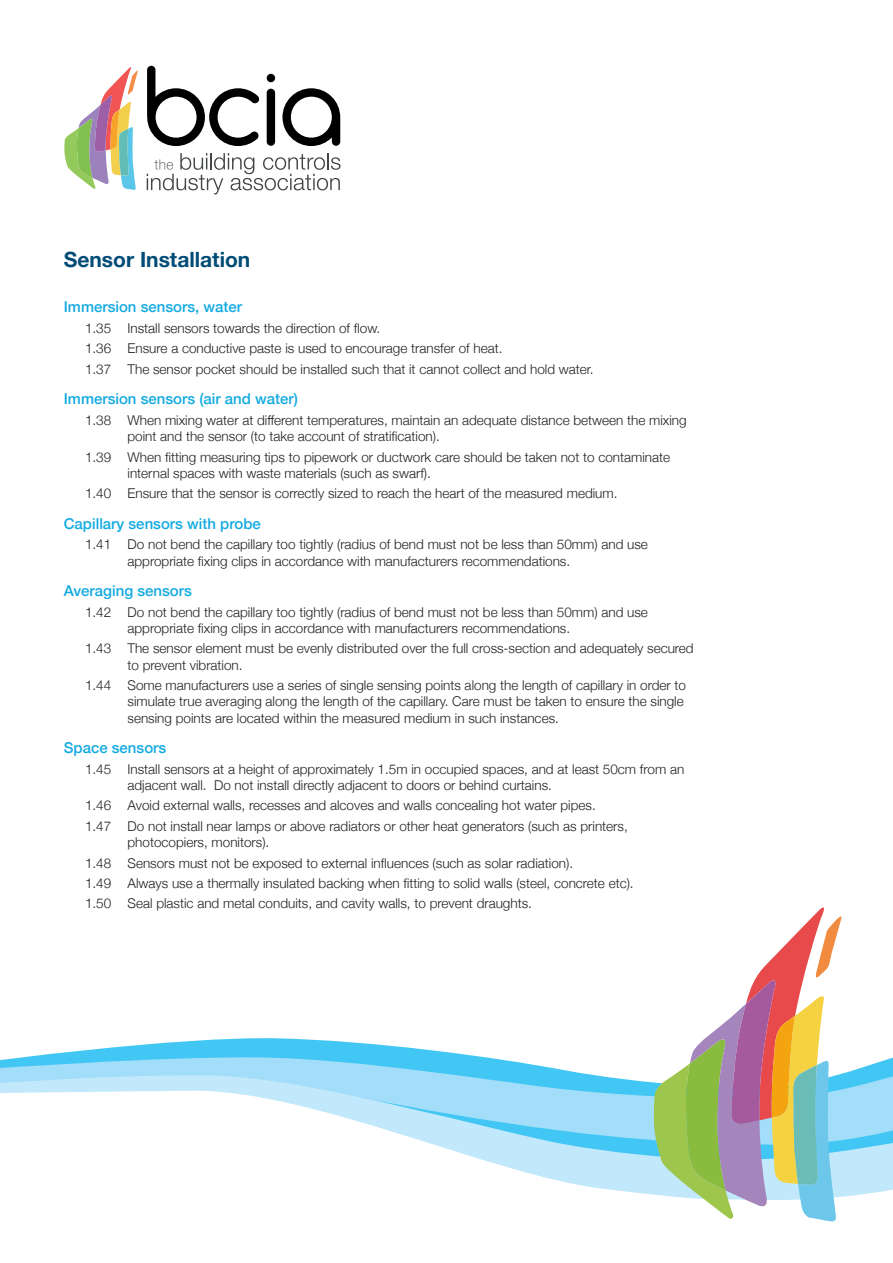
<style>
.page{position:relative;width:893px;height:1263px;background:#fff}
.page>*{position:absolute;margin:0;border:0;box-sizing:border-box;transform-origin:0 0}
.t1{font:700 21px "Helvetica Neue";color:#004c76}
.t2{font:500 15px "Helvetica Neue";color:#14aae2}
.t3{font:300 13.5px/16.2px "Helvetica Neue";color:#221f1f}
</style>
<div class="page">
<svg style="left:64px;top:67px;width:74px;height:123px"></svg>
<svg style="left:147px;top:66px;width:113px;height:80px"></svg>
<div style="left:267px;top:89px;width:8px;height:57px;background:#000;border-radius:4px"></div>
<svg style="left:282px;top:88px;width:58px;height:58px"></svg>
<svg style="left:267px;top:74px;width:8px;height:8px"></svg>
<svg style="left:147px;top:153px;width:193px;height:41px"></svg>
<svg style="left:34px;top:1038px;width:441px;height:18px;fill:#42c7f4"></svg>
<svg style="left:0;top:1056px;width:893px;height:18px"></svg>
<svg style="left:0;top:1074px;width:893px;height:123px"></svg>
<svg style="left:654px;top:907px;width:189px;height:315px"></svg>
<h1 class="t1" style="left:64px;top:252px;width:188px">Sensor Installation</h1>
<p class="t2" style="left:64px;top:301px;width:180px">Immersion sensors, water</p>
<p class="t3" style="left:85px;top:317px;width:510px;line-height:20.4px">1.35 Install sensors towards the direction of flow.<br>1.36 Ensure a conductive paste is used to encourage transfer of heat.<br>1.37 The sensor pocket should be installed such that it cannot collect and hold water.</p>
<p class="t2" style="left:64px;top:387px;width:236px">Immersion sensors (air and water)</p>
<p class="t3" style="left:128px;top:411px;width:561px;text-indent:-43px">1.38 When mixing water at different temperatures, maintain an adequate distance between the mixing point and the sensor (to take account of stratification).</p>
<p class="t3" style="left:128px;top:448px;width:544px;text-indent:-43px">1.39 When fitting measuring tips to pipework or ductwork care should be taken not to contaminate internal spaces with waste materials (such as swarf).</p>
<p class="t3" style="left:85px;top:486px;width:534px">1.40 Ensure that the sensor is correctly sized to reach the heart of the measured medium.</p>
<p class="t2" style="left:64px;top:518px;width:199px">Capillary sensors with probe</p>
<p class="t3" style="left:128px;top:538px;width:522px;text-indent:-43px">1.41 Do not bend the capillary too tightly (radius of bend must not be less than 50mm) and use appropriate fixing clips in accordance with manufacturers recommendations.</p>
<p class="t2" style="left:64px;top:585px;width:130px">Averaging sensors</p>
<p class="t3" style="left:128px;top:605px;width:522px;text-indent:-43px">1.42 Do not bend the capillary too tightly (radius of bend must not be less than 50mm) and use appropriate fixing clips in accordance with manufacturers recommendations.</p>
<p class="t3" style="left:128px;top:640px;width:568px;text-indent:-43px">1.43 The sensor element must be evenly distributed over the full cross-section and adequately secured to prevent vibration.</p>
<p class="t3" style="left:128px;top:678px;width:560px;text-indent:-43px">1.44 Some manufacturers use a series of single sensing points along the length of capillary in order to simulate true averaging along the length of the capillary. Care must be taken to ensure the single sensing points are located within the measured medium in such instances.</p>
<p class="t2" style="left:64px;top:742px;width:104px">Space sensors</p>
<p class="t3" style="left:128px;top:762px;width:558px;text-indent:-43px">1.45 Install sensors at a height of approximately 1.5m in occupied spaces, and at least 50cm from an adjacent wall. Do not install directly adjacent to doors or behind curtains.</p>
<p class="t3" style="left:85px;top:797px;width:544px;line-height:20.4px">1.46 Avoid external walls, recesses and alcoves and walls concealing hot water pipes.<br>1.47 Do not install near lamps or above radiators or other heat generators (such as printers,</p>
<p class="t3" style="left:85px;top:833px;width:550px;line-height:20.4px;text-indent:43px">photocopiers, monitors).<br>1.48 Sensors must not be exposed to external influences (such as solar radiation).<br>1.49 Always use a thermally insulated backing when fitting to solid walls (steel, concrete etc).<br>1.50 Seal plastic and metal conduits, and cavity walls, to prevent draughts.</p>
</div>
